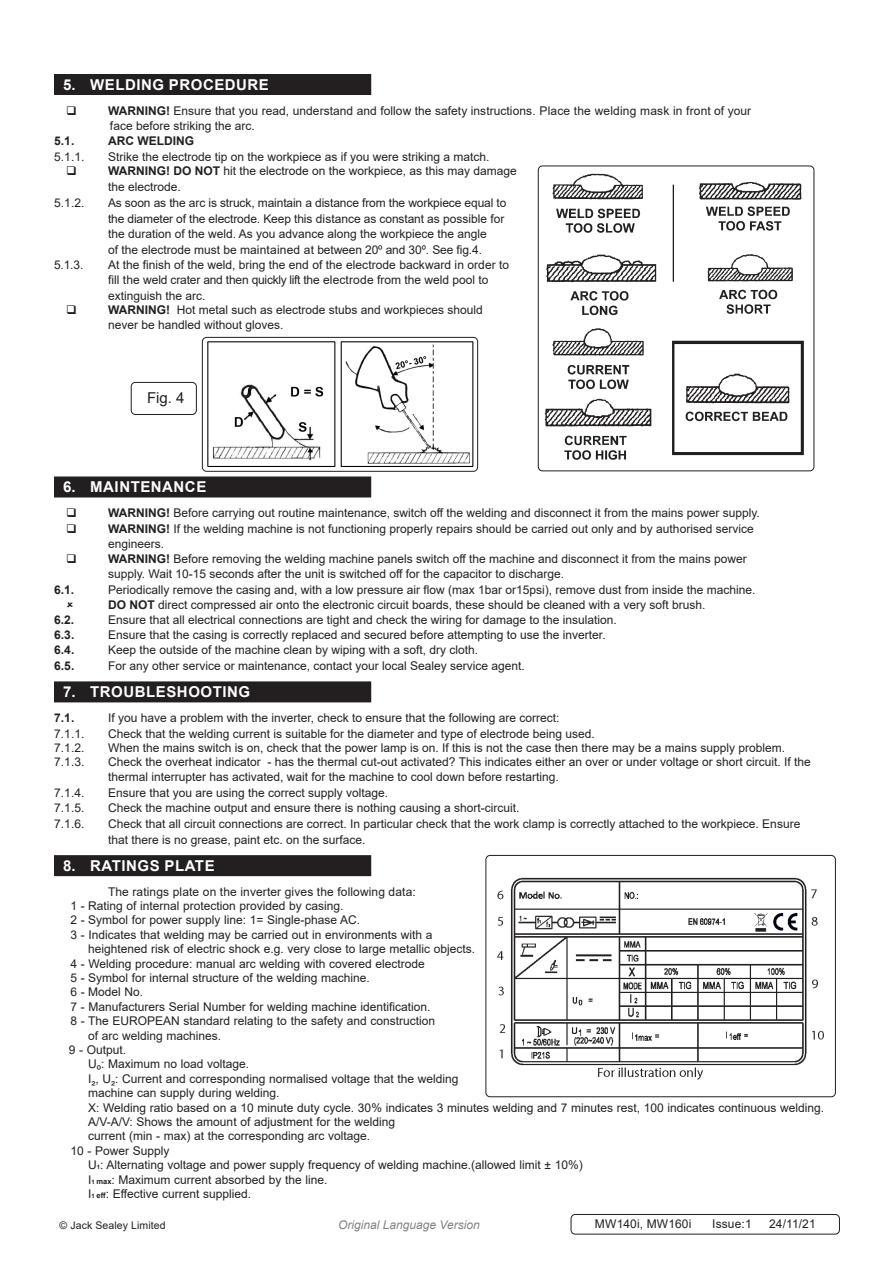
<style>
.page{position:relative;width:893px;height:1263px;background:#fff}
.page>*{position:absolute;margin:0;border:0;box-sizing:border-box;transform-origin:0 0}
.t1{font:700 15px "Arial";letter-spacing:.035em;color:#fff}
.t2{font:15px "Arial";color:#231f20}
.Body{font:12px/15px "Arial";color:#231f20}
.t3{font:700 12px "Arial";color:#231f20}
.Body__Footer{font:12px "Arial";letter-spacing:.01em;color:#231f20}
.t4{font:italic 12px "Arial";color:#808285}
.Body__Justified__7pt{font:10.5px "Arial";letter-spacing:.01em;color:#231f20}
.s1{font-weight:700}
.s2{font-weight:700;font-size:6px}
.s3{font-weight:700;font-size:7.5px}
</style>
<div class="page">
<div style="left:54px;top:74px;width:317px;height:21px;background:#231f20"></div>
<div style="left:54px;top:476px;width:317px;height:21px;background:#231f20"></div>
<div style="left:54px;top:681px;width:317px;height:21px;background:#231f20"></div>
<div style="left:54px;top:855px;width:317px;height:21px;background:#231f20"></div>
<div style="left:131px;top:382px;width:66px;height:33px;border:1px solid #231f20;border-radius:4px"></div>
<img style="left:202px;top:337px;width:276px;height:133px">
<div style="left:202px;top:337px;width:276px;height:135px;border:1px solid #231f20;border-radius:4px"></div>
<img style="left:538px;top:166px;width:276px;height:305px">
<div style="left:538px;top:166px;width:276px;height:305px;border:1px solid #231f20;border-radius:4px"></div>
<img style="left:487px;top:857px;width:337px;height:223px">
<div style="left:485px;top:855px;width:351px;height:242px;border:1px solid #231f20;border-radius:4px"></div>
<div style="left:571px;top:1214px;width:269px;height:20px;border:1px solid #231f20;border-radius:4px"></div>
<p class="t1" style="left:63px;top:74px;width:207px">5. WELDING PROCEDURE</p>
<p class="Body" style="left:108px;top:103px;width:645px"><span class="s1">WARNING!</span> Ensure that you read, understand and follow the safety instructions. Place the welding mask in front of your face before striking the arc.</p>
<p class="t3" style="left:54px;top:133px;width:22px">5.1.</p>
<p class="t3" style="left:108px;top:133px;width:87px">ARC WELDING</p>
<p class="Body" style="left:54px;top:149px;width:32px">5.1.1.</p>
<p class="Body" style="left:108px;top:149px;width:383px">Strike the electrode tip on the workpiece as if you were striking a match.</p>
<p class="Body" style="left:108px;top:164px;width:410px"><span class="s1">WARNING! DO NOT</span> hit the electrode on the workpiece, as this may damage</p>
<p class="Body" style="left:108px;top:179px;width:74px">the electrode.</p>
<p class="Body" style="left:54px;top:195px;width:32px">5.1.2.</p>
<p class="Body" style="left:108px;top:195px;width:400px">As soon as the arc is struck, maintain a distance from the workpiece equal to</p>
<p class="Body" style="left:108px;top:211px;width:398px">the diameter of the electrode. Keep this distance as constant as possible for</p>
<p class="Body" style="left:108px;top:227px;width:380px">the duration of the weld. As you advance along the workpiece the angle</p>
<p class="Body" style="left:108px;top:242px;width:376px">of the electrode must be maintained at between 20º and 30º. See fig.4.</p>
<p class="Body" style="left:54px;top:257px;width:31px">5.1.3.</p>
<p class="Body" style="left:108px;top:257px;width:403px">At the finish of the weld, bring the end of the electrode backward in order to</p>
<p class="Body" style="left:108px;top:272px;width:382px">fill the weld crater and then quickly lift the electrode from the weld pool to</p>
<p class="Body" style="left:108px;top:288px;width:99px">extinguish the arc.</p>
<p class="Body" style="left:108px;top:303px;width:376px"><span class="s1">WARNING!</span> Hot metal such as electrode stubs and workpieces should</p>
<p class="Body" style="left:108px;top:318px;width:177px">never be handled without gloves.</p>
<p class="t2" style="left:147px;top:387px;width:39px">Fig. 4</p>
<p class="t1" style="left:63px;top:476px;width:145px">6. MAINTENANCE</p>
<p class="Body" style="left:108px;top:505px;width:653px"><span class="s1">WARNING!</span> Before carrying out routine maintenance, switch off the welding and disconnect it from the mains power supply.</p>
<p class="Body" style="left:108px;top:521px;width:647px"><span class="s1">WARNING!</span> If the welding machine is not functioning properly repairs should be carried out only and by authorised service engineers.</p>
<p class="Body" style="left:108px;top:551px;width:640px"><span class="s1">WARNING!</span> Before removing the welding machine panels switch off the machine and disconnect it from the mains power supply. Wait 10-15 seconds after the unit is switched off for the capacitor to discharge.</p>
<p class="t3" style="left:54px;top:581px;width:22px">6.1.</p>
<p class="Body" style="left:108px;top:582px;width:649px">Periodically remove the casing and, with a low pressure air flow (max 1bar or15psi), remove dust from inside the machine.</p>
<p class="Body" style="left:108px;top:597px;width:599px"><span class="s1">DO NOT</span> direct compressed air onto the electronic circuit boards, these should be cleaned with a very soft brush.</p>
<p class="t3" style="left:54px;top:612px;width:22px">6.2.</p>
<p class="Body" style="left:108px;top:612px;width:510px">Ensure that all electrical connections are tight and check the wiring for damage to the insulation.</p>
<p class="t3" style="left:54px;top:626px;width:22px">6.3.</p>
<p class="Body" style="left:108px;top:627px;width:499px">Ensure that the casing is correctly replaced and secured before attempting to use the inverter.</p>
<p class="t3" style="left:54px;top:642px;width:22px">6.4.</p>
<p class="Body" style="left:108px;top:643px;width:372px">Keep the outside of the machine clean by wiping with a soft, dry cloth.</p>
<p class="t3" style="left:54px;top:657px;width:22px">6.5.</p>
<p class="Body" style="left:108px;top:658px;width:418px">For any other service or maintenance, contact your local Sealey service agent.</p>
<p class="t1" style="left:63px;top:681px;width:188px">7. TROUBLESHOOTING</p>
<p class="t3" style="left:54px;top:709px;width:22px">7.1.</p>
<p class="Body" style="left:108px;top:710px;width:453px">If you have a problem with the inverter, check to ensure that the following are correct:</p>
<p class="Body" style="left:54px;top:726px;width:32px">7.1.1.</p>
<p class="Body" style="left:108px;top:726px;width:488px">Check that the welding current is suitable for the diameter and type of electrode being used.</p>
<p class="Body" style="left:54px;top:740px;width:32px">7.1.2.</p>
<p class="Body" style="left:108px;top:740px;width:678px">When the mains switch is on, check that the power lamp is on. If this is not the case then there may be a mains supply problem.</p>
<p class="Body" style="left:54px;top:755px;width:32px">7.1.3.</p>
<p class="Body" style="left:108px;top:755px;width:704px;line-height:14.4px">Check the overheat indicator - has the thermal cut-out activated? This indicates either an over or under voltage or short circuit. If the thermal interrupter has activated, wait for the machine to cool down before restarting.</p>
<p class="Body" style="left:54px;top:785px;width:32px">7.1.4.</p>
<p class="Body" style="left:108px;top:785px;width:282px">Ensure that you are using the correct supply voltage.</p>
<p class="Body" style="left:54px;top:800px;width:32px">7.1.5.</p>
<p class="Body" style="left:108px;top:800px;width:413px">Check the machine output and ensure there is nothing causing a short-circuit.</p>
<p class="Body" style="left:54px;top:816px;width:32px">7.1.6.</p>
<p class="Body" style="left:108px;top:816px;width:694px">Check that all circuit connections are correct. In particular check that the work clamp is correctly attached to the workpiece. Ensure</p>
<p class="Body" style="left:108px;top:832px;width:259px">that there is no grease, paint etc. on the surface.</p>
<p class="t1" style="left:63px;top:855px;width:153px">8. RATINGS PLATE</p>
<p class="Body" style="left:108px;top:884px;width:309px">The ratings plate on the inverter gives the following data:</p>
<p class="Body" style="left:70px;top:898px;width:275px">1 - Rating of internal protection provided by casing.</p>
<p class="Body" style="left:70px;top:913px;width:291px">2 - Symbol for power supply line: 1= Single-phase AC.</p>
<p class="Body" style="left:70px;top:927px;width:364px">3 - Indicates that welding may be carried out in environments with a</p>
<p class="Body" style="left:88px;top:941px;width:389px">heightened risk of electric shock e.g. very close to large metallic objects.</p>
<p class="Body" style="left:70px;top:956px;width:356px">4 - Welding procedure: manual arc welding with covered electrode</p>
<p class="Body" style="left:70px;top:970px;width:301px">5 - Symbol for internal structure of the welding machine.</p>
<p class="Body" style="left:70px;top:985px;width:74px">6 - Model No.</p>
<p class="Body" style="left:70px;top:999px;width:362px">7 - Manufacturers Serial Number for welding machine identification.</p>
<p class="Body" style="left:70px;top:1013px;width:366px">8 - The EUROPEAN standard relating to the safety and construction</p>
<p class="Body" style="left:88px;top:1028px;width:135px">of arc welding machines.</p>
<p class="Body" style="left:69px;top:1042px;width:59px">9 - Output.</p>
<p class="Body" style="left:88px;top:1057px;width:163px">U : Maximum no load voltage.</p>
<p class="Body" style="left:97px;top:1063px;width:6px">º</p>
<p class="Body" style="left:88px;top:1071px;width:372px">I , U : Current and corresponding normalised voltage that the welding</p>
<p class="Body" style="left:91px;top:1078px;width:5px">²</p>
<p class="Body" style="left:111px;top:1078px;width:5px">²</p>
<p class="Body" style="left:88px;top:1085px;width:193px">machine can supply during welding.</p>
<p class="Body" style="left:88px;top:1100px;width:738px">X: Welding ratio based on a 10 minute duty cycle. 30% indicates 3 minutes welding and 7 minutes rest, 100 indicates continuous welding.</p>
<p class="Body" style="left:88px;top:1114px;width:309px">A/V-A/V: Shows the amount of adjustment for the welding</p>
<p class="Body" style="left:88px;top:1129px;width:284px">current (min - max) at the corresponding arc voltage.</p>
<p class="Body" style="left:70px;top:1143px;width:101px">10 - Power Supply</p>
<p class="Body" style="left:88px;top:1157px;width:496px">U<span class="s2">1</span>: Alternating voltage and power supply frequency of welding machine.(allowed limit ± 10%)</p>
<p class="Body" style="left:88px;top:1172px;width:241px">I<span class="s2">1</span> <span class="s3">max</span>: Maximum current absorbed by the line.</p>
<p class="Body" style="left:88px;top:1186px;width:165px">I<span class="s2">1</span> <span class="s3">eff</span>: Effective current supplied.</p>
<p class="Body__Justified__7pt" style="left:60px;top:1218px;width:108px">© Jack Sealey Limited</p>
<p class="t4" style="left:338px;top:1217px;width:143px">Original Language Version</p>
<p class="Body__Footer" style="left:595px;top:1215px;width:98px">MW140i, MW160i</p>
<p class="Body__Footer" style="left:712px;top:1215px;width:41px">Issue:1</p>
<p class="Body__Footer" style="left:769px;top:1215px;width:48px">24/11/21</p>
</div>
